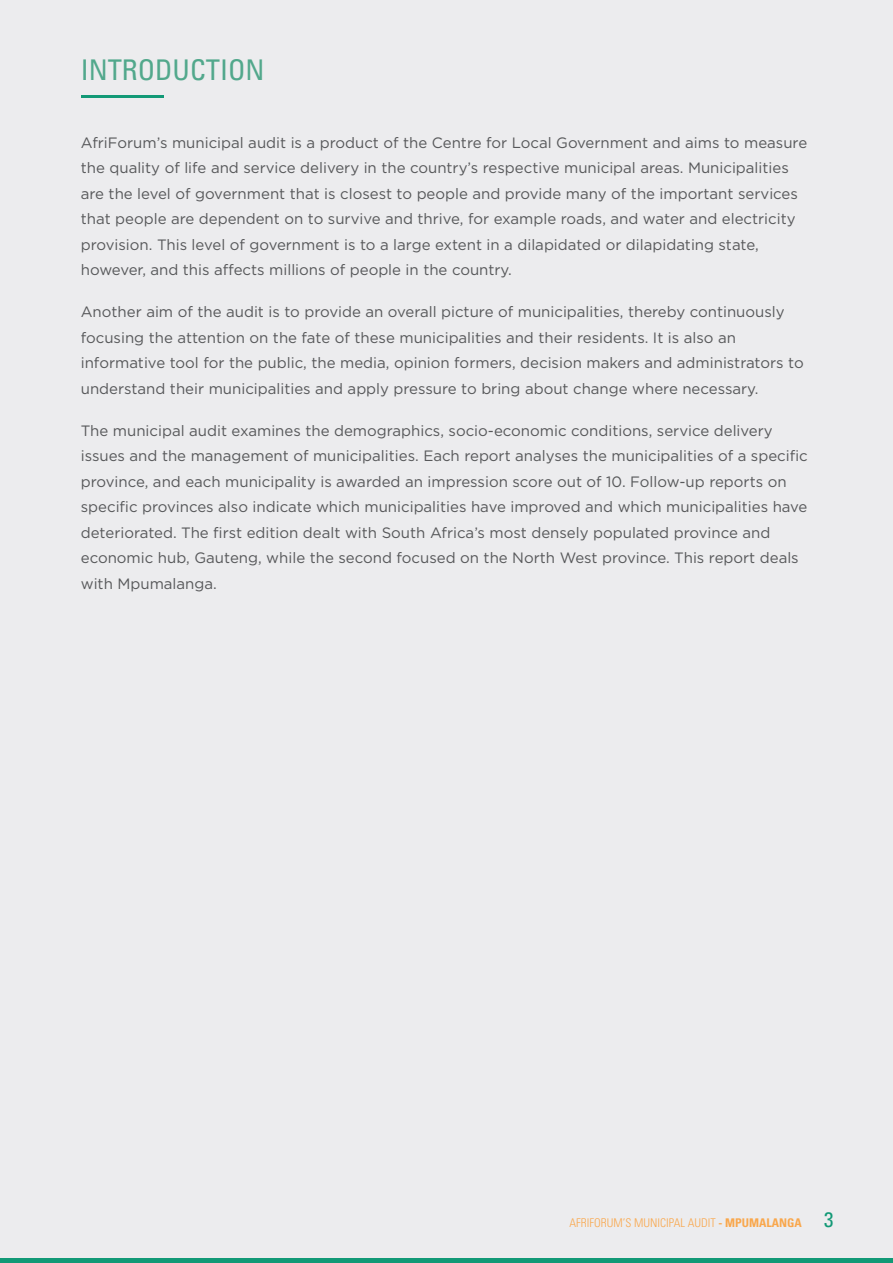
<style>
.page{position:relative;width:893px;height:1263px;background:#fff}
.page>*{position:absolute;margin:0;border:0;box-sizing:border-box;transform-origin:0 0}
.t1{font:condensed 28.5px "Univers LT Std";color:#52a88c}
.t2{font:15px/25.5px "Gotham";color:#57585a}
.t3{font:300 condensed 12px "Univers LT Std";color:#f9a74c}
.s1{font-weight:700}
.s2{font-weight:400;font-size:21px;color:#129976}
</style>
<div class="page">
<div style="left:0;top:1257px;width:893px;height:6px;background:#129976"></div>
<div style="left:0;top:0;width:893px;height:1257px;background:#ececee"></div>
<hr style="left:81px;top:96px;width:83px;height:2px;background:#129976">
<h1 class="t1" style="left:81px;top:52px;width:185px">INTRODUCTION</h1>
<p class="t2" style="left:81px;top:129px;width:728px">AfriForum’s municipal audit is a product of the Centre for Local Government and aims to measure the quality of life and service delivery in the country’s respective municipal areas. Municipalities are the level of government that is closest to people and provide many of the important services that people are dependent on to survive and thrive, for example roads, and water and electricity provision. This level of government is to a large extent in a dilapidated or dilapidating state, however, and this affects millions of people in the country.</p>
<p class="t2" style="left:81px;top:299px;width:724px">Another aim of the audit is to provide an overall picture of municipalities, thereby continuously focusing the attention on the fate of these municipalities and their residents. It is also an informative tool for the public, the media, opinion formers, decision makers and administrators to understand their municipalities and apply pressure to bring about change where necessary.</p>
<p class="t2" style="left:81px;top:417px;width:728px">The municipal audit examines the demographics, socio-economic conditions, service delivery issues and the management of municipalities. Each report analyses the municipalities of a specific province, and each municipality is awarded an impression score out of 10. Follow-up reports on specific provinces also indicate which municipalities have improved and which municipalities have deteriorated. The first edition dealt with South Africa’s most densely populated province and economic hub, Gauteng, while the second focused on the North West province. This report deals with Mpumalanga.</p>
<p class="t3" style="left:570px;top:1215px;width:265px">AFRIFORUM’S MUNICIPAL AUDIT <span class="s1">- MPUMALANGA</span> <span class="s2">3</span></p>
</div>
